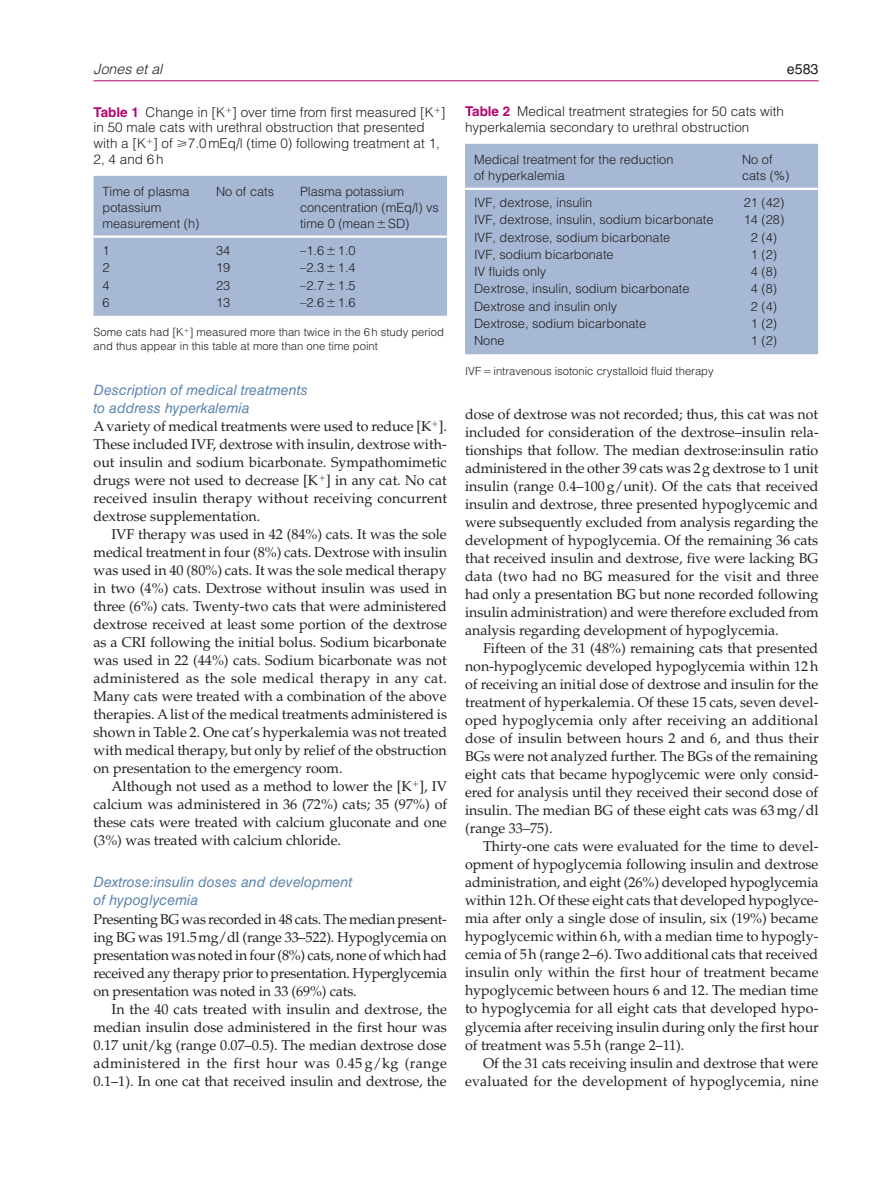
<style>
.page{position:relative;width:893px;height:1191px;background:#fff}
.page>*{position:absolute;margin:0;border:0;box-sizing:border-box;transform-origin:0 0}
.t1{font:14.25px/18px "Palatino LT Std";letter-spacing:-.005em;color:#231f20;text-align:justify}
.t2{font:italic 14.25px/18px "Helvetica LT Std";color:#5e85ae}
.t3{font:italic 300 14.25px "Helvetica LT Std";color:#231f20}
.t4{font:14.25px "Helvetica LT Std";color:#231f20}
.t5{font:300 13.5px/15.8px "Helvetica LT Std";color:#231f20}
.t6{font:300 12.75px/15.8px "Helvetica LT Std";color:#231f20}
.t7{font:300 11.25px/14.2px "Helvetica LT Std";color:#231f20}
.s1{font-weight:700;color:#b6036c}
</style>
<div class="page">
<hr style="left:94px;top:80px;width:725px;height:1px;background:#b6036c">
<div style="left:94px;top:176px;width:353px;height:140px;background:#a6b8d3"></div>
<hr style="left:94px;top:235px;width:113px;height:3px;background:#fff">
<hr style="left:207px;top:235px;width:84px;height:3px;background:#fff">
<hr style="left:291px;top:235px;width:156px;height:3px;background:#fff">
<div style="left:465px;top:144px;width:353px;height:210px;background:#a6b8d3"></div>
<hr style="left:465px;top:188px;width:268px;height:2px;background:#fff">
<hr style="left:733px;top:188px;width:85px;height:2px;background:#fff">
<svg style="left:378px;top:220px;width:7px;height:7px"></svg>
<svg style="left:327px;top:247px;width:8px;height:8px"></svg>
<svg style="left:327px;top:264px;width:8px;height:8px"></svg>
<svg style="left:327px;top:282px;width:8px;height:7px"></svg>
<svg style="left:327px;top:299px;width:8px;height:7px"></svg>
<p class="t3" style="left:94px;top:60px;width:70px">Jones et al</p>
<p class="t4" style="left:787px;top:61px;width:33px">e583</p>
<p class="t5" style="left:94px;top:104px;width:353px"><span class="s1">Table 1</span> Change in [K ] over time from first measured [K ] in 50 male cats with urethral obstruction that presented with a [K ] of ⩾7.0mEq/l (time 0) following treatment at 1, 2, 4 and 6h</p>
<p class="t6" style="left:103px;top:184px;width:98px">Time of plasma potassium measurement (h)</p>
<p class="t6" style="left:216px;top:184px;width:60px">No of cats</p>
<p class="t6" style="left:300px;top:184px;width:140px">Plasma potassium concentration (mEq/l) vs time 0 (mean SD)</p>
<p class="t6" style="left:103px;top:242px;width:9px">1</p>
<p class="t6" style="left:216px;top:242px;width:16px">34</p>
<p class="t6" style="left:300px;top:242px;width:57px">–1.6 1.0</p>
<p class="t6" style="left:103px;top:260px;width:9px">2</p>
<p class="t6" style="left:216px;top:260px;width:16px">19</p>
<p class="t6" style="left:300px;top:260px;width:57px">–2.3 1.4</p>
<p class="t6" style="left:103px;top:277px;width:9px">4</p>
<p class="t6" style="left:216px;top:277px;width:16px">23</p>
<p class="t6" style="left:300px;top:277px;width:57px">–2.7 1.5</p>
<p class="t6" style="left:103px;top:294px;width:9px">6</p>
<p class="t6" style="left:216px;top:294px;width:16px">13</p>
<p class="t6" style="left:300px;top:294px;width:57px">–2.6 1.6</p>
<p class="t7" style="left:94px;top:325px;width:352px">Some cats had [K ] measured more than twice in the 6h study period and thus appear in this table at more than one time point</p>
<p class="t2" style="left:94px;top:380px;width:216px">Description of medical treatments to address hyperkalemia</p>
<p class="t1" style="left:94px;top:417px;width:355px">A variety of medical treatments were used to reduce [K ].<br>These included IVF, dextrose with insulin, dextrose with&shy;out insulin and sodium bicarbonate. Sympathomimetic drugs were not used to decrease [K ] in any cat. No cat received insulin therapy without receiving concurrent dextrose supplementation.</p>
<p class="t1" style="left:94px;top:525px;width:355px;text-indent:18px">IVF therapy was used in 42 (84%) cats. It was the sole medical treatment in four (8%) cats. Dextrose with insulin was used in 40 (80%) cats. It was the sole medical therapy in two (4%) cats. Dextrose without insulin was used in three (6%) cats. Twenty-two cats that were administered dextrose received at least some portion of the dextrose as a CRI following the initial bolus. Sodium bicarbonate was used in 22 (44%) cats. Sodium bicarbonate was not administered as the sole medical therapy in any cat.<br>Many cats were treated with a combination of the above therapies. A list of the medical treatments administered is shown in Table 2. One cat’s hyperkalemia was not treated with medical therapy, but only by relief of the obstruction on presentation to the emergency room.</p>
<p class="t1" style="left:94px;top:777px;width:355px;text-indent:18px">Although not used as a method to lower the [K ], IV calcium was administered in 36 (72%) cats; 35 (97%) of these cats were treated with calcium gluconate and one (3%) was treated with calcium chloride.</p>
<p class="t2" style="left:94px;top:873px;width:260px">Dextrose:insulin doses and development of hypoglycemia</p>
<p class="t1" style="left:94px;top:910px;width:355px">Presenting BG was recorded in 48 cats. The median present&shy;ing BG was 191.5mg/dl (range 33–522). Hypoglycemia on presentation was noted in four (8%) cats, none of which had received any therapy prior to presentation. Hyperglycemia on presentation was noted in 33 (69%) cats.</p>
<p class="t1" style="left:94px;top:1000px;width:355px;text-indent:18px">In the 40 cats treated with insulin and dextrose, the median insulin dose administered in the first hour was 0.17 unit/kg (range 0.07–0.5). The median dextrose dose administered in the first hour was 0.45 g/kg (range 0.1–1). In one cat that received insulin and dextrose, the</p>
<p class="t5" style="left:465px;top:103px;width:320px"><span class="s1">Table 2</span> Medical treatment strategies for 50 cats with hyperkalemia secondary to urethral obstruction</p>
<p class="t6" style="left:474px;top:151px;width:201px">Medical treatment for the reduction of hyperkalemia</p>
<p class="t6" style="left:742px;top:151px;width:49px">No of cats (%)</p>
<p class="t6" style="left:474px;top:195px;width:120px">IVF, dextrose, insulin</p>
<p class="t6" style="left:744px;top:195px;width:42px">21 (42)</p>
<p class="t6" style="left:474px;top:212px;width:241px">IVF, dextrose, insulin, sodium bicarbonate</p>
<p class="t6" style="left:744px;top:212px;width:42px">14 (28)</p>
<p class="t6" style="left:474px;top:229px;width:198px">IVF, dextrose, sodium bicarbonate</p>
<p class="t6" style="left:751px;top:229px;width:28px">2 (4)</p>
<p class="t6" style="left:474px;top:246px;width:141px">IVF, sodium bicarbonate</p>
<p class="t6" style="left:751px;top:246px;width:28px">1 (2)</p>
<p class="t6" style="left:474px;top:264px;width:74px">IV fluids only</p>
<p class="t6" style="left:751px;top:264px;width:28px">4 (8)</p>
<p class="t6" style="left:474px;top:281px;width:217px">Dextrose, insulin, sodium bicarbonate</p>
<p class="t6" style="left:751px;top:281px;width:28px">4 (8)</p>
<p class="t6" style="left:474px;top:298px;width:145px">Dextrose and insulin only</p>
<p class="t6" style="left:751px;top:298px;width:28px">2 (4)</p>
<p class="t6" style="left:474px;top:315px;width:174px">Dextrose, sodium bicarbonate</p>
<p class="t6" style="left:751px;top:315px;width:28px">1 (2)</p>
<p class="t6" style="left:474px;top:333px;width:32px">None</p>
<p class="t6" style="left:751px;top:333px;width:28px">1 (2)</p>
<p class="t7" style="left:465px;top:363px;width:250px">IVF intravenous isotonic crystalloid fluid therapy</p>
<p class="t1" style="left:465px;top:406px;width:355px">dose of dextrose was not recorded; thus, this cat was not included for consideration of the dextrose–insulin rela&shy;tionships that follow. The median dextrose:insulin ratio administered in the other 39 cats was 2g dextrose to 1 unit insulin (range 0.4–100g/unit). Of the cats that received insulin and dextrose, three presented hypoglycemic and were subsequently excluded from analysis regarding the development of hypoglycemia. Of the remaining 36 cats that received insulin and dextrose, five were lacking BG data (two had no BG measured for the visit and three had only a presentation BG but none recorded following insulin administration) and were therefore excluded from analysis regarding development of hypoglycemia.</p>
<p class="t1" style="left:465px;top:640px;width:355px;text-indent:18px">Fifteen of the 31 (48%) remaining cats that presented non-hypoglycemic developed hypoglycemia within 12h of receiving an initial dose of dextrose and insulin for the treatment of hyperkalemia. Of these 15 cats, seven devel&shy;oped hypoglycemia only after receiving an additional dose of insulin between hours 2 and 6, and thus their BGs were not analyzed further. The BGs of the remaining eight cats that became hypoglycemic were only consid&shy;ered for analysis until they received their second dose of insulin. The median BG of these eight cats was 63mg/dl (range 33–75).</p>
<p class="t1" style="left:465px;top:838px;width:355px;text-indent:18px">Thirty-one cats were evaluated for the time to devel&shy;opment of hypoglycemia following insulin and dextrose administration, and eight (26%) developed hypoglycemia within 12h. Of these eight cats that developed hypoglyce&shy;mia after only a single dose of insulin, six (19%) became hypoglycemic within 6h, with a median time to hypogly&shy;cemia of 5h (range 2–6). Two additional cats that received insulin only within the first hour of treatment became hypoglycemic between hours 6 and 12. The median time to hypoglycemia for all eight cats that developed hypo&shy;glycemia after receiving insulin during only the first hour of treatment was 5.5h (range 2–11).</p>
<p class="t1" style="left:465px;top:1054px;width:355px;text-align:right">Of the 31 cats receiving insulin and dextrose that were evaluated for the development of hypoglycemia, nine</p>
</div>
